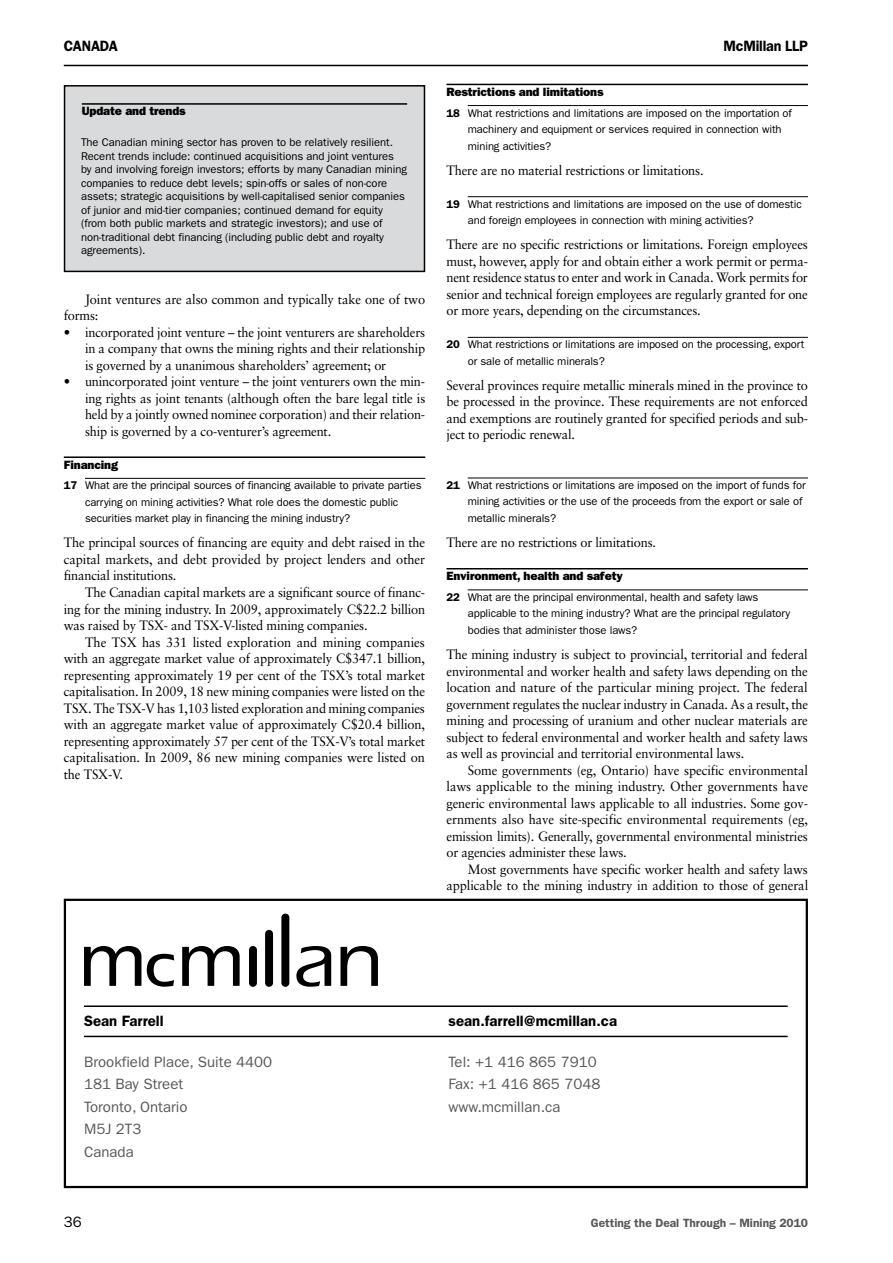
<style>
.page{position:relative;width:893px;height:1263px;background:#fff}
.page>*{position:absolute;margin:0;border:0;box-sizing:border-box;transform-origin:0 0}
.t1{font:15px/22.5px "Franklin Gothic";color:#58585a}
.t2{font:600 15px "Franklin Gothic";color:#000}
.t3{font:600 15px "Franklin Gothic";color:#000;scale:.95 1}
.t4{font:15px "Franklin Gothic";color:#000}
.t5{font:13.5px/16.5px "Sabon";letter-spacing:-.015em;color:#000;text-align:justify;scale:.95 1}
.t6{font:800 12px "Franklin Gothic";letter-spacing:-.01em;color:#000}
.t7{font:600 12px "Franklin Gothic";color:#58585a}
.t8{font:11.25px/16.5px "Franklin Gothic";letter-spacing:-.01em;color:#000}
.s1{font-weight:600}
</style>
<div class="page">
<hr style="left:64px;top:65px;width:744px;height:1px;background:#000">
<hr style="left:84px;top:1005px;width:704px;height:2px;background:#000">
<hr style="left:84px;top:1036px;width:704px;height:1px;background:#000">
<svg style="left:84px;top:946px;width:57px;height:40px"></svg>
<svg style="left:147px;top:954px;width:27px;height:33px"></svg>
<svg style="left:182px;top:946px;width:58px;height:40px"></svg>
<svg style="left:296px;top:946px;width:35px;height:41px"></svg>
<svg style="left:340px;top:946px;width:38px;height:40px"></svg>
<div style="left:249px;top:946px;width:8px;height:41px;background:#000;border-radius:4px"></div>
<div style="left:265px;top:930px;width:8px;height:57px;background:#000;border-radius:4px"></div>
<div style="left:281px;top:913px;width:8px;height:74px;background:#000;border-radius:4px"></div>
<div style="left:64px;top:899px;width:744px;height:289px;border:2px solid #000"></div>
<hr style="left:64px;top:456px;width:361px;height:2px;background:#000">
<hr style="left:85px;top:478px;width:340px;height:1px;background:#000">
<hr style="left:446px;top:84px;width:362px;height:1px;background:#000">
<hr style="left:468px;top:105px;width:340px;height:1px;background:#000">
<hr style="left:468px;top:196px;width:340px;height:1px;background:#000">
<hr style="left:468px;top:337px;width:340px;height:1px;background:#000">
<hr style="left:468px;top:478px;width:340px;height:1px;background:#000">
<hr style="left:446px;top:568px;width:362px;height:1px;background:#000">
<hr style="left:468px;top:589px;width:340px;height:1px;background:#000">
<div style="left:65px;top:86px;width:359px;height:185px;background:#d9dadb"></div>
<div style="left:64px;top:85px;width:361px;height:187px;border:2px solid #000"></div>
<hr style="left:82px;top:103px;width:325px;height:2px;background:#000">
<p class="t3" style="left:64px;top:37px;width:59px">Canada</p>
<p class="t3" style="left:724px;top:37px;width:90px">McMillan LLP</p>
<p class="t6" style="left:82px;top:104px;width:105px">Update and trends</p>
<p class="t8" style="left:81px;top:136px;width:328px;line-height:13.5px">The Canadian mining sector has proven to be relatively resilient.<br>Recent trends include: continued acquisitions and joint ventures by and involving foreign investors; efforts by many Canadian mining companies to reduce debt levels; spin-offs or sales of non-core assets; strategic acquisitions by well-capitalised senior companies of junior and mid-tier companies; continued demand for equity (from both public markets and strategic investors); and use of non-traditional debt financing (including public debt and royalty agreements).</p>
<p class="t5" style="left:64px;top:290px;width:382px;text-indent:21px">Joint ventures are also common and typically take one of two forms:</p>
<p class="t5" style="left:85px;top:323px;width:360px;text-indent:-21px">• incorporated joint venture – the joint venturers are shareholders in a company that owns the mining rights and their relationship is governed by a unanimous shareholders’ agreement; or</p>
<p class="t5" style="left:85px;top:373px;width:360px;text-indent:-21px">• unincorporated joint venture – the joint venturers own the min&shy;ing rights as joint tenants (although often the bare legal title is held by a jointly owned nominee corporation) and their relation&shy;ship is governed by a co-venturer’s agreement.</p>
<p class="t6" style="left:64px;top:457px;width:56px">Financing</p>
<p class="t8" style="left:85px;top:477px;width:338px;text-indent:-21px"><span class="s1">17</span> What are the principal sources of financing available to private parties carrying on mining activities? What role does the domestic public securities market play in financing the mining industry?</p>
<p class="t5" style="left:64px;top:534px;width:382px">The principal sources of financing are equity and debt raised in the capital markets, and debt provided by project lenders and other financial institutions.</p>
<p class="t5" style="left:64px;top:584px;width:382px;text-indent:21px">The Canadian capital markets are a significant source of financ&shy;ing for the mining industry. In 2009, approximately C$22.2 billion was raised by TSX- and TSX-V-listed mining companies.</p>
<p class="t5" style="left:64px;top:633px;width:382px;text-indent:21px">The TSX has 331 listed exploration and mining companies with an aggregate market value of approximately C$347.1 billion, representing approximately 19 per cent of the TSX’s total market capitalisation. In 2009, 18 new mining companies were listed on the TSX. The TSX-V has 1,103 listed exploration and mining companies with an aggregate market value of approximately C$20.4 billion, representing approximately 57 per cent of the TSX-V’s total market capitalisation. In 2009, 86 new mining companies were listed on the TSX-V.</p>
<p class="t6" style="left:446px;top:85px;width:159px">Restrictions and limitations</p>
<p class="t8" style="left:468px;top:105px;width:326px;text-indent:-21px"><span class="s1">18</span> What restrictions and limitations are imposed on the importation of machinery and equipment or services required in connection with mining activities?</p>
<p class="t5" style="left:446px;top:162px;width:272px">There are no material restrictions or limitations.</p>
<p class="t8" style="left:468px;top:196px;width:336px;text-indent:-21px"><span class="s1">19</span> What restrictions and limitations are imposed on the use of domestic and foreign employees in connection with mining activities?</p>
<p class="t5" style="left:446px;top:236px;width:382px">There are no specific restrictions or limitations. Foreign employees must, however, apply for and obtain either a work permit or perma&shy;nent residence status to enter and work in Canada. Work permits for senior and technical foreign employees are regularly granted for one or more years, depending on the circumstances.</p>
<p class="t8" style="left:468px;top:336px;width:338px;text-indent:-21px"><span class="s1">20</span> What restrictions or limitations are imposed on the processing, export or sale of metallic minerals?</p>
<p class="t5" style="left:446px;top:377px;width:382px">Several provinces require metallic minerals mined in the province to be processed in the province. These requirements are not enforced and exemptions are routinely granted for specified periods and sub&shy;ject to periodic renewal.</p>
<p class="t8" style="left:468px;top:477px;width:339px;text-indent:-21px"><span class="s1">21</span> What restrictions or limitations are imposed on the import of funds for mining activities or the use of the proceeds from the export or sale of metallic minerals?</p>
<p class="t5" style="left:446px;top:534px;width:222px">There are no restrictions or limitations.</p>
<p class="t6" style="left:446px;top:569px;width:178px">Environment, health and safety</p>
<p class="t8" style="left:468px;top:589px;width:324px;text-indent:-21px"><span class="s1">22</span> What are the principal environmental, health and safety laws applicable to the mining industry? What are the principal regulatory bodies that administer those laws?</p>
<p class="t5" style="left:446px;top:646px;width:382px">The mining industry is subject to provincial, territorial and federal environmental and worker health and safety laws depending on the location and nature of the particular mining project. The federal government regulates the nuclear industry in Canada. As a result, the mining and processing of uranium and other nuclear materials are subject to federal environmental and worker health and safety laws as well as provincial and territorial environmental laws.</p>
<p class="t5" style="left:446px;top:761px;width:382px;text-indent:21px">Some governments (eg, Ontario) have specific environmental laws applicable to the mining industry. Other governments have generic environmental laws applicable to all industries. Some gov&shy;ernments also have site-specific environmental requirements (eg, emission limits). Generally, governmental environmental ministries or agencies administer these laws.</p>
<p class="t5" style="left:446px;top:860px;width:382px;text-align:right">Most governments have specific worker health and safety laws applicable to the mining industry in addition to those of general</p>
<p class="t2" style="left:84px;top:1012px;width:81px">Sean Farrell</p>
<p class="t2" style="left:449px;top:1012px;width:170px">sean.farrell@mcmillan.ca</p>
<p class="t1" style="left:84px;top:1050px;width:190px">Brookfield Place, Suite 4400</p>
<p class="t1" style="left:449px;top:1050px;width:150px">Tel: +1 416 865 7910</p>
<p class="t1" style="left:84px;top:1073px;width:101px">181 Bay Street</p>
<p class="t1" style="left:449px;top:1073px;width:153px">Fax: +1 416 865 7048</p>
<p class="t1" style="left:84px;top:1095px;width:105px">Toronto, Ontario</p>
<p class="t1" style="left:449px;top:1095px;width:113px">www.mcmillan.ca</p>
<p class="t1" style="left:84px;top:1118px;width:59px">M5J 2T3<br>Canada</p>
<p class="t4" style="left:64px;top:1213px;width:19px">36</p>
<p class="t7" style="left:591px;top:1215px;width:219px">Getting the Deal Through – Mining 2010</p>
</div>
